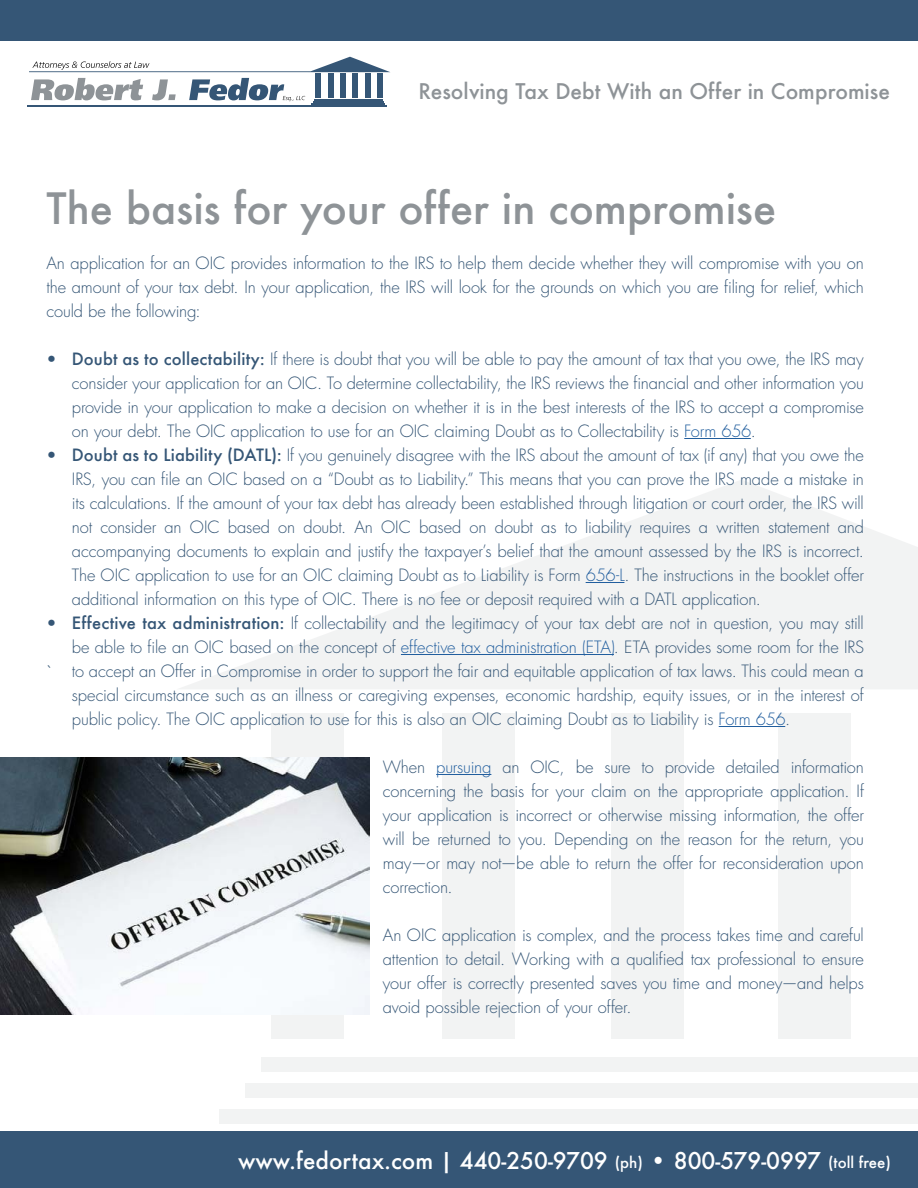
<style>
.page{position:relative;width:918px;height:1188px;background:#fff}
.page>*{position:absolute;margin:0;border:0;box-sizing:border-box;transform-origin:0 0}
.t1{font:500 42px "Futura";color:#8e9397}
.t2{font:500 22.5px "Futura";color:#fff}
.t3{font:500 21px "Futura";color:#8e9397}
.t4{font:300 16.5px/24px "Futura Std";letter-spacing:-.01em;color:#355676;text-align:justify}
.s1{font-family:"Futura";font-weight:500}
.s2{color:#215e9e}
.s3{font-size:15px}
</style>
<div class="page">
<div style="left:779px;top:713px;width:72px;height:326px;background:#f2f3f3"></div>
<svg style="left:179px;top:480px;width:739px;height:209px;fill:#f2f3f3"></svg>
<div style="left:219px;top:1109px;width:699px;height:15px;background:#f2f3f3"></div>
<div style="left:245px;top:1083px;width:673px;height:15px;background:#f2f3f3"></div>
<div style="left:271px;top:713px;width:72px;height:326px;background:#f2f3f3"></div>
<div style="left:261px;top:1057px;width:657px;height:15px;background:#f2f3f3"></div>
<div style="left:611px;top:713px;width:72px;height:326px;background:#f2f3f3"></div>
<div style="left:442px;top:713px;width:72px;height:326px;background:#f2f3f3"></div>
<div style="left:0;top:0;width:918px;height:40px;background:#355676"></div>
<svg style="left:31px;top:78px;width:112px;height:22px"></svg>
<svg style="left:152px;top:79px;width:24px;height:21px"></svg>
<svg style="left:189px;top:78px;width:116px;height:23px"></svg>
<hr style="left:27px;top:105px;width:359px;height:1px;background:#355676">
<div style="left:353px;top:74px;width:5px;height:24px;background:#355676"></div>
<div style="left:365px;top:74px;width:5px;height:24px;background:#355676"></div>
<div style="left:377px;top:74px;width:5px;height:24px;background:#355676"></div>
<svg style="left:29px;top:57px;width:361px;height:15px"></svg>
<hr style="left:311px;top:103px;width:74px;height:1px;background:#355676">
<hr style="left:313px;top:101px;width:71px;height:1px;background:#355676">
<div style="left:315px;top:74px;width:6px;height:24px;background:#355676"></div>
<hr style="left:314px;top:99px;width:69px;height:1px;background:#355676">
<div style="left:340px;top:74px;width:6px;height:24px;background:#355676"></div>
<div style="left:328px;top:74px;width:5px;height:24px;background:#355676"></div>
<div style="left:0;top:1132px;width:918px;height:56px;background:#355676"></div>
<hr style="left:684px;top:438px;width:67px;height:1px;background:#215e9e">
<hr style="left:586px;top:582px;width:38px;height:1px;background:#215e9e">
<hr style="left:401px;top:654px;width:213px;height:1px;background:#215e9e">
<hr style="left:719px;top:726px;width:66px;height:1px;background:#215e9e">
<hr style="left:436px;top:774px;width:55px;height:1px;background:#215e9e">
<img style="left:0;top:757px;width:369px;height:257px">
<p class="t3" style="left:419px;top:77px;width:473px">Resolving Tax Debt With an Offer in Compromise</p>
<h1 class="t1" style="left:46px;top:179px;width:731px">The basis for your offer in compromise</h1>
<p class="t4" style="left:46px;top:251px;width:819px">An application for an OIC provides information to the IRS to help them decide whether they will compromise with you on the amount of your tax debt. In your application, the IRS will look for the grounds on which you are filing for relief, which could be the following:</p>
<p class="t4" style="left:72px;top:347px;width:794px;text-indent:-25px">• <span class="s1">Doubt as to collectability:</span> If there is doubt that you will be able to pay the amount of tax that you owe, the IRS may consider your application for an OIC. To determine collectability, the IRS reviews the financial and other information you provide in your application to make a decision on whether it is in the best interests of the IRS to accept a compromise on your debt. The OIC application to use for an OIC claiming Doubt as to Collectability is <span class="s2">Form 656</span>.</p>
<p class="t4" style="left:72px;top:443px;width:794px;text-indent:-25px">• <span class="s1">Doubt as to Liability (DATL):</span> If you genuinely disagree with the IRS about the amount of tax (if any) that you owe the IRS, you can file an OIC based on a “Doubt as to Liability.” This means that you can prove the IRS made a mistake in its calculations. If the amount of your tax debt has already been established through litigation or court order, the IRS will not consider an OIC based on doubt. An OIC based on doubt as to liability requires a written statement and accompanying documents to explain and justify the taxpayer’s belief that the amount assessed by the IRS is incorrect.<br>The OIC application to use for an OIC claiming Doubt as to Liability is Form <span class="s2">656-L</span>. The instructions in the booklet offer additional information on this type of OIC. There is no fee or deposit required with a DATL application.</p>
<p class="t4" style="left:46px;top:611px;width:819px">• <span class="s1">Effective tax administration:</span> If collectability and the legitimacy of your tax debt are not in question, you may still</p>
<p class="t4" style="left:72px;top:635px;width:794px">be able to file an OIC based on the concept of <span class="s2">effective tax administration (ETA)</span>. ETA provides some room for the IRS</p>
<p class="t4" style="left:46px;top:659px;width:819px">` to accept an Offer in Compromise in order to support the fair and equitable application of tax laws. This could mean a</p>
<p class="t4" style="left:72px;top:683px;width:793px">special circumstance such as an illness or caregiving expenses, economic hardship, equity issues, or in the interest of</p>
<p class="t4" style="left:72px;top:707px;width:720px">public policy. The OIC application to use for this is also an OIC claiming Doubt as to Liability is <span class="s2">Form 656</span>.</p>
<p class="t4" style="left:383px;top:755px;width:483px">When <span class="s2">pursuing</span> an OIC, be sure to provide detailed information concerning the basis for your claim on the appropriate application. If your application is incorrect or otherwise missing information, the offer will be returned to you. Depending on the reason for the return, you may—or may not—be able to return the offer for reconsideration upon correction.</p>
<p class="t4" style="left:383px;top:924px;width:483px">An OIC application is complex, and the process takes time and careful attention to detail. Working with a qualified tax professional to ensure your offer is correctly presented saves you time and money—and helps avoid possible rejection of your offer.</p>
<h2 class="t2" style="left:238px;top:1145px;width:654px">www.fedortax.com | 440-250-9709 <span class="s3">(ph)</span> • 800-579-0997 <span class="s3">(toll free)</span></h2>
</div>
